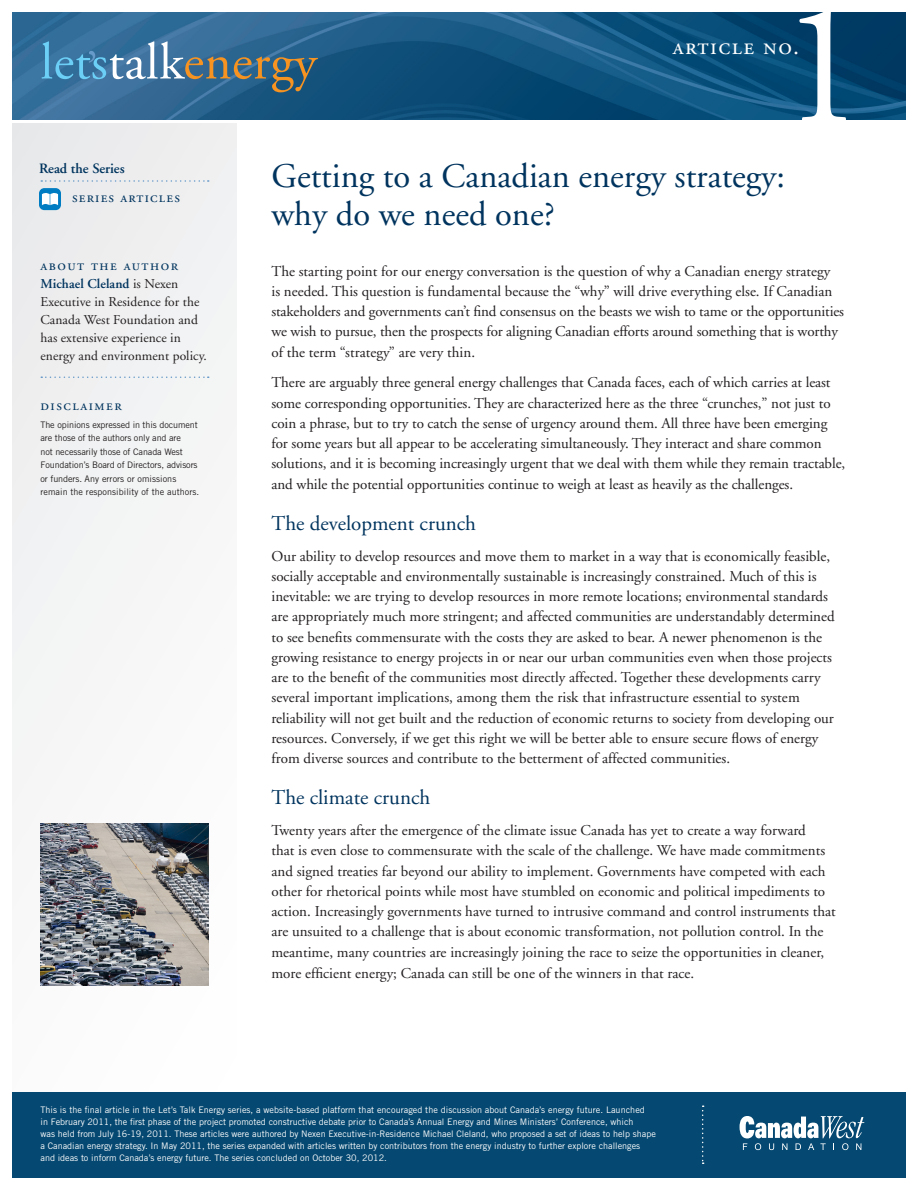
<style>
.page{position:relative;width:918px;height:1188px;background:#fff}
.page>*{position:absolute;margin:0;border:0;box-sizing:border-box;transform-origin:0 0}
.t1{font:175.5px "Adobe Garamond";color:#fff}
._2_Header_A__Reg_22p{font:34.5px/37.5px "Adobe Garamond";color:#00345e}
.t2{font:24px "Adobe Garamond Regular SC";letter-spacing:.06em;color:#fff}
._3_Header_B__Reg_14p{font:21px "Adobe Garamond";color:#00345e}
._1_Body_Copy{font:15px/20.2px "Adobe Garamond";color:#231f20}
._1_Body_Copy-2{font:15px "Adobe Garamond Regular SC";letter-spacing:.1em;color:#00345e}
._1_Body_Copy-3{font:15px "Adobe Garamond Regular SC";letter-spacing:.08em;color:#00345e}
._5_LetsTalk_Section{font:15px "Adobe Garamond";color:#fff}
._1_Body_Copy-4{font:600 14.25px "Adobe Garamond";color:#00345e}
._1_Body_Copy-5{font:13.5px/18px "Adobe Garamond";letter-spacing:.005em;color:#231f20}
.t3{font:9px/12px "Trade Gothic";color:#fff}
._1_Body_Copy-6{font:9px/13.5px "Trade Gothic";letter-spacing:-.01em;color:#231f20}
.s1{font-weight:600;color:#00345e}
</style>
<div class="page">
<div style="left:12px;top:123px;width:225px;height:1055px;background:#f4f5f5"></div>
<img style="left:12px;top:12px;width:894px;height:108px">
<div style="left:39px;top:188px;width:22px;height:22px;background:#007cc2;border-radius:5px"></div>
<svg style="left:42px;top:193px;width:16px;height:12px"></svg>
<svg style="left:41px;top:180px;width:168px;height:2px"></svg>
<svg style="left:41px;top:376px;width:168px;height:2px"></svg>
<svg style="left:42px;top:41px;width:276px;height:51px"></svg>
<img style="left:40px;top:824px;width:168px;height:162px">
<div style="left:12px;top:1092px;width:894px;height:86px;background:#054871"></div>
<svg style="left:740px;top:1116px;width:124px;height:34px"></svg>
<svg style="left:702px;top:1106px;width:2px;height:58px"></svg>
<p class="_1_Body_Copy-4" style="left:39px;top:161px;width:87px">Read the Series</p>
<p class="_1_Body_Copy-3" style="left:72px;top:189px;width:109px">series articles</p>
<p class="_1_Body_Copy-2" style="left:40px;top:257px;width:139px">about the author</p>
<p class="_1_Body_Copy-5" style="left:40px;top:275px;width:168px"><span class="s1">Michael Cleland</span> is Nexen<br>Executive in Residence for the<br>Canada West Foundation and has extensive experience in energy and environment policy.</p>
<p class="_1_Body_Copy-2" style="left:40px;top:397px;width:83px">disclaimer</p>
<p class="_1_Body_Copy-6" style="left:40px;top:418px;width:160px">The opinions expressed in this document are those of the authors only and are<br>not necessarily those of Canada West Foundation’s Board of Directors, advisors or funders. Any errors or omissions remain the responsibility of the authors.</p>
<p class="t1" style="left:779px;top:-28px;width:89px">1</p>
<p class="t2" style="left:673px;top:33px;width:128px">article no.</p>
<p class="_2_Header_A__Reg_22p" style="left:272px;top:158px;width:515px">Getting to a Canadian energy strategy: why do we need one?</p>
<p class="_1_Body_Copy" style="left:272px;top:261px;width:574px">The starting point for our energy conversation is the question of why a Canadian energy strategy<br>is needed. This question is fundamental because the “why” will drive everything else. If Canadian stakeholders and governments can’t find consensus on the beasts we wish to tame or the opportunities we wish to pursue, then the prospects for aligning Canadian efforts around something that is worthy of the term “strategy” are very thin.</p>
<p class="_1_Body_Copy" style="left:272px;top:373px;width:575px">There are arguably three general energy challenges that Canada faces, each of which carries at least some corresponding opportunities. They are characterized here as the three “crunches,” not just to coin a phrase, but to try to catch the sense of urgency around them. All three have been emerging for some years but all appear to be accelerating simultaneously. They interact and share common solutions, and it is becoming increasingly urgent that we deal with them while they remain tractable, and while the potential opportunities continue to weigh at least as heavily as the challenges.</p>
<p class="_3_Header_B__Reg_14p" style="left:272px;top:512px;width:206px">The development crunch</p>
<p class="_1_Body_Copy" style="left:272px;top:546px;width:565px">Our ability to develop resources and move them to market in a way that is economically feasible, socially acceptable and environmentally sustainable is increasingly constrained. Much of this is inevitable: we are trying to develop resources in more remote locations; environmental standards are appropriately much more stringent; and affected communities are understandably determined to see benefits commensurate with the costs they are asked to bear. A newer phenomenon is the growing resistance to energy projects in or near our urban communities even when those projects are to the benefit of the communities most directly affected. Together these developments carry several important implications, among them the risk that infrastructure essential to system reliability will not get built and the reduction of economic returns to society from developing our resources. Conversely, if we get this right we will be better able to ensure secure flows of energy from diverse sources and contribute to the betterment of affected communities.</p>
<p class="_3_Header_B__Reg_14p" style="left:272px;top:787px;width:160px">The climate crunch</p>
<p class="_1_Body_Copy" style="left:272px;top:821px;width:566px">Twenty years after the emergence of the climate issue Canada has yet to create a way forward<br>that is even close to commensurate with the scale of the challenge. We have made commitments and signed treaties far beyond our ability to implement. Governments have competed with each other for rhetorical points while most have stumbled on economic and political impediments to action. Increasingly governments have turned to intrusive command and control instruments that are unsuited to a challenge that is about economic transformation, not pollution control. In the meantime, many countries are increasingly joining the race to seize the opportunities in cleaner, more efficient energy; Canada can still be one of the winners in that race.</p>
<p class="t3" style="left:40px;top:1104px;width:617px">This is the final article in the Let’s Talk Energy series, a website-based platform that encouraged the discussion about Canada’s energy future. Launched<br>in February 2011, the first phase of the project promoted constructive debate prior to Canada’s Annual Energy and Mines Ministers’ Conference, which<br>was held from July 16-19, 2011. These articles were authored by Nexen Executive-in-Residence Michael Cleland, who proposed a set of ideas to help shape a Canadian energy strategy. In May 2011, the series expanded with articles written by contributors from the energy industry to further explore challenges and ideas to inform Canada’s energy future. The series concluded on October 30, 2012.</p>
<p class="_5_LetsTalk_Section" style="left:40px;top:1137px;width:70px">www.cwf.ca</p>
</div>
